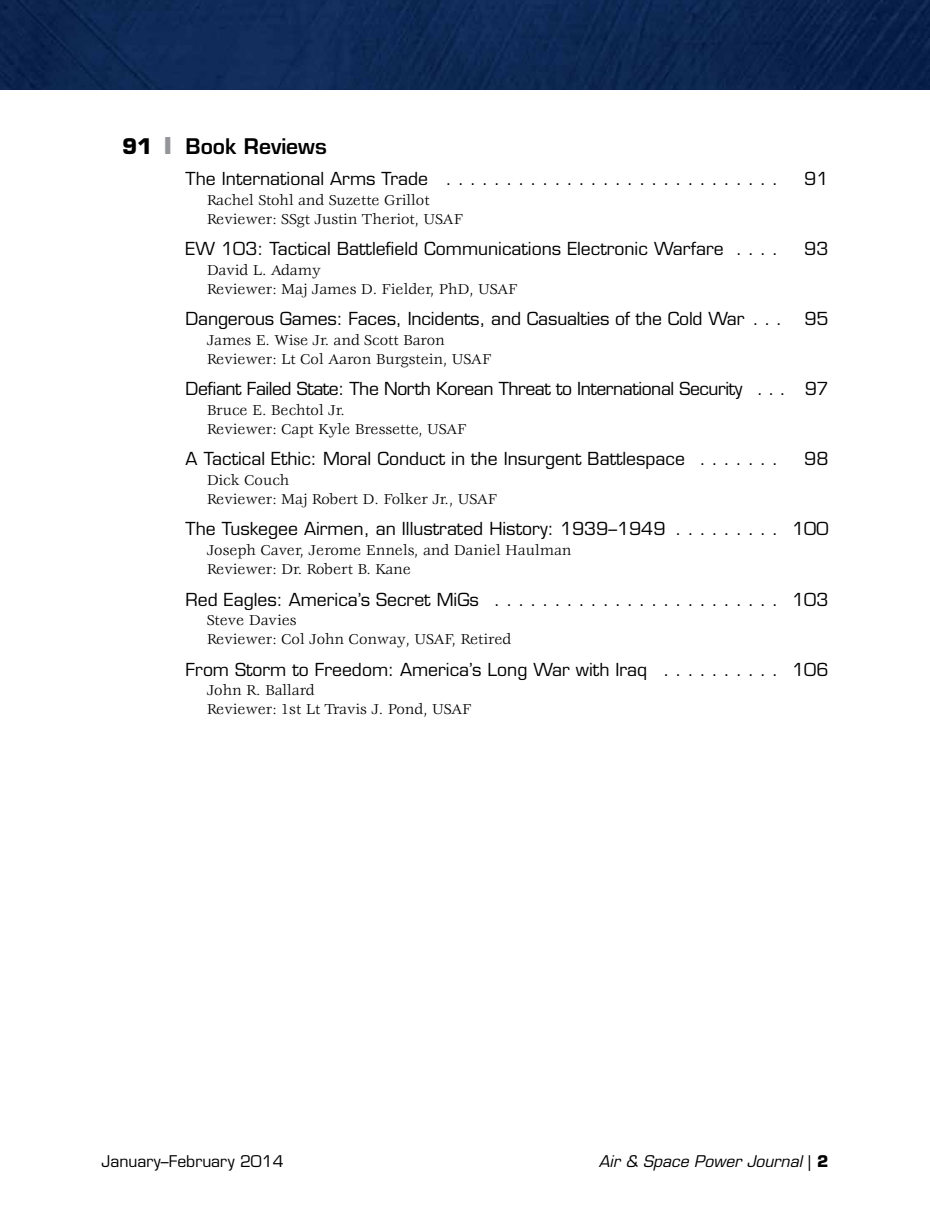
<style>
.page{position:relative;width:930px;height:1229px;background:#fff}
.page>*{position:absolute;margin:0;border:0;box-sizing:border-box;transform-origin:0 0}
.t1{font:600 21px "Eurostile LT Std";color:#000}
.t2{font:17.5px "Eurostile LT Std";color:#000}
.t3{font:17.5px "Eurostile LT Std";letter-spacing:-.025em;color:#000}
.t4{font:15.75px/19.2px "Veljovic Std";color:#000}
.t5{font:italic 15.75px "Eurostile LT Std";color:#000}
.t6{font:15.75px "Eurostile LT Std";color:#000}
.s1{font-weight:700}
.s2{color:#939598}
.s3{font-style:normal}
.s4{font-weight:700;font-style:normal}
</style>
<div class="page">
<img style="left:0;top:0;width:929px;height:89px">
<p class="t1" style="left:122px;top:133px;width:206px"><span class="s1">91</span> <span class="s2">❙</span> Book Reviews</p>
<p class="t2" style="left:186px;top:168px;width:594px">The International Arms Trade . . . . . . . . . . . . . . . . . . . . . . . . . . . .</p>
<p class="t2" style="left:804px;top:168px;width:26px">91</p>
<p class="t4" style="left:206px;top:191px;width:258px">Rachel Stohl and Suzette Grillot<br>Reviewer: SSgt Justin Theriot, USAF</p>
<p class="t2" style="left:186px;top:238px;width:594px">EW 103: Tactical Battlefield Communications Electronic Warfare . . . .</p>
<p class="t2" style="left:804px;top:238px;width:26px">93</p>
<p class="t4" style="left:206px;top:261px;width:312px">David L. Adamy<br>Reviewer: Maj James D. Fielder, PhD, USAF</p>
<p class="t2" style="left:186px;top:308px;width:598px">Dangerous Games: Faces, Incidents, and Casualties of the Cold War . . .</p>
<p class="t2" style="left:804px;top:308px;width:25px">95</p>
<p class="t4" style="left:206px;top:331px;width:286px">James E. Wise Jr. and Scott Baron<br>Reviewer: Lt Col Aaron Burgstein, USAF</p>
<p class="t3" style="left:186px;top:378px;width:590px">Defiant Failed State: The North Korean Threat to International Security . .</p>
<p class="t2" style="left:804px;top:378px;width:25px">97</p>
<p class="t4" style="left:206px;top:401px;width:261px">Bruce E. Bechtol Jr.<br>Reviewer: Capt Kyle Bressette, USAF</p>
<p class="t2" style="left:186px;top:448px;width:594px">A Tactical Ethic: Moral Conduct in the Insurgent Battlespace . . . . . . .</p>
<p class="t2" style="left:804px;top:448px;width:26px">98</p>
<p class="t4" style="left:206px;top:471px;width:292px">Dick Couch<br>Reviewer: Maj Robert D. Folker Jr., USAF</p>
<p class="t2" style="left:186px;top:518px;width:644px">The Tuskegee Airmen, an Illustrated History: 1939–1949 . . . . . . . . . 100</p>
<p class="t4" style="left:206px;top:541px;width:366px">Joseph Caver, Jerome Ennels, and Daniel Haulman<br>Reviewer: Dr. Robert B. Kane</p>
<p class="t2" style="left:186px;top:588px;width:644px">Red Eagles: America’s Secret MiGs . . . . . . . . . . . . . . . . . . . . . . . . 103</p>
<p class="t4" style="left:206px;top:611px;width:306px">Steve Davies<br>Reviewer: Col John Conway, USAF, Retired</p>
<p class="t2" style="left:186px;top:658px;width:644px">From Storm to Freedom: America’s Long War with Iraq . . . . . . . . . . 106</p>
<p class="t4" style="left:206px;top:681px;width:266px">John R. Ballard<br>Reviewer: 1st Lt Travis J. Pond, USAF</p>
<p class="t6" style="left:102px;top:1152px;width:183px">January–February 2014</p>
<p class="t5" style="left:598px;top:1152px;width:231px">Air &amp; Space Power Journal <span class="s3">|</span> <span class="s4">2</span></p>
</div>
